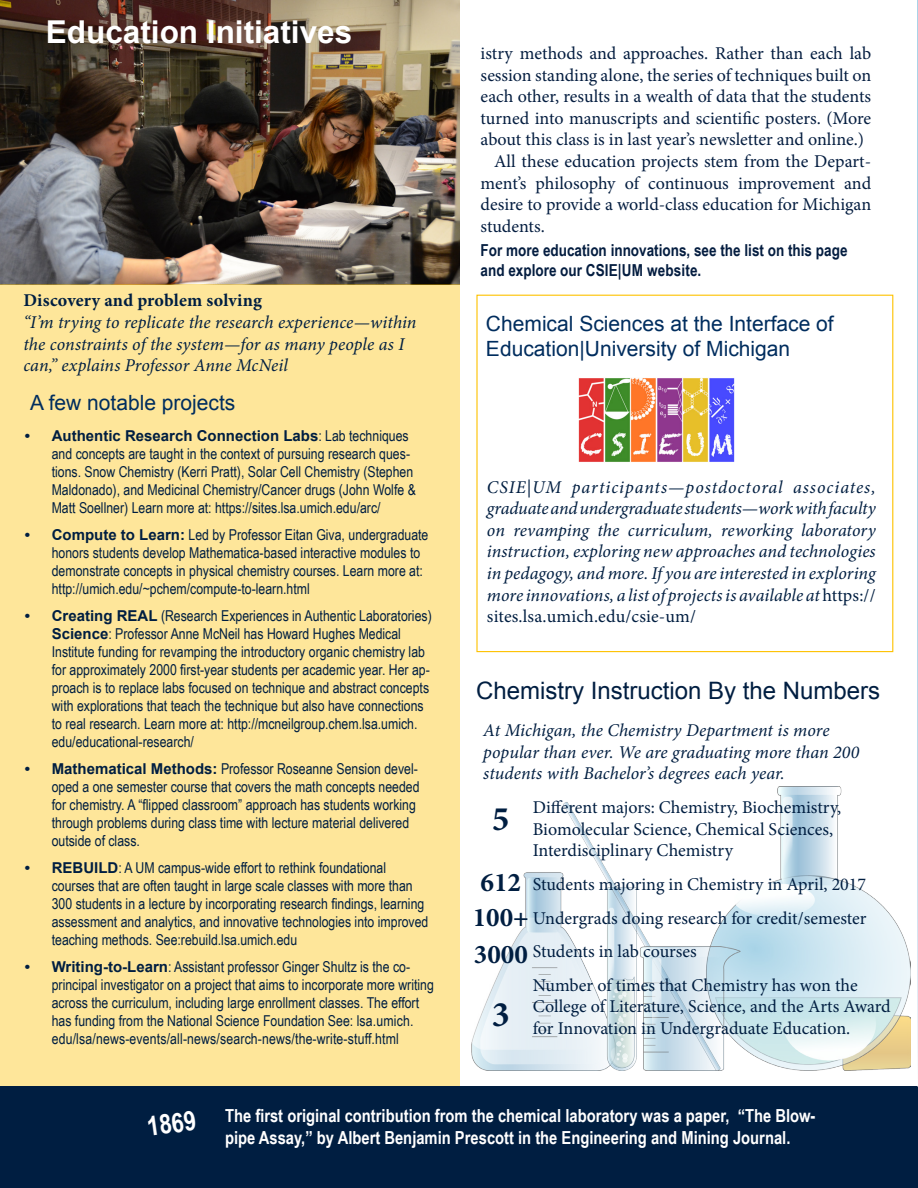
<style>
.page{position:relative;width:918px;height:1188px;background:#fff}
.page>*{position:absolute;margin:0;border:0;box-sizing:border-box;transform-origin:0 0}
.t1{font:700 36px "Minion Pro";color:#001e41}
.t2{font:700 34.5px "Minion Pro";color:#001e41}
.t3{font:700 31.5px "Arial";color:#fff}
.t4{font:700 27px/36.2px "Minion Pro";color:#001e41}
.t5{font:700 27px "Arial Narrow";color:#fff}
.t6{font:24px "Arial";color:#001e41}
.t7{font:21px/25.2px "Arial";color:#002d5e}
.t8{font:italic 18px/21.6px "Minion Pro";color:#001e41}
.t9{font:18px "Minion Pro";letter-spacing:-.005em;color:#041d40}
.t10{font:18px/21.6px "Minion Pro";color:#001e41}
.t11{font:700 18px/21.6px "Arial Narrow";color:#fff}
.t12{font:700 18px "Minion Pro";letter-spacing:.01em;color:#001e41}
.t13{font:700 16.5px/19.8px "Arial Narrow";color:#041d40}
.t14{font:15px/18px "Arial Narrow";color:#001e41}
.t15{font:700 15px "Arial";color:#001e41}
.s1{font-family:"Arial Narrow";font-weight:400}
.s2{font-family:"Arial";font-weight:700}
.s3{font-style:normal}
</style>
<div class="page">
<div style="left:0;top:1086px;width:918px;height:102px;background:#001e41"></div>
<img style="left:0;top:0;width:460px;height:284px">
<div style="left:0;top:284px;width:460px;height:802px;background:#fee69a"></div>
<svg style="left:917px;top:0;width:1px;height:1087px"></svg>
<img style="left:471px;top:786px;width:440px;height:285px">
<img style="left:578px;top:378px;width:156px;height:84px">
<div style="left:476px;top:295px;width:417px;height:357px;border:1px solid #fec200"></div>
<h3 class="t3" style="left:46px;top:11px;width:308px">Education Initiatives</h3>
<p class="t12" style="left:23px;top:288px;width:240px">Discovery and problem solving</p>
<p class="t8" style="left:23px;top:312px;width:395px">“I’m trying to replicate the research experience—within the constraints of the system—for as many people as I can,” explains Professor Anne McNeil</p>
<h3 class="t7" style="left:30px;top:391px;width:207px">A few notable projects</h3>
<p class="t15" style="left:25px;top:426px;width:385px">• Authentic Research Connection Labs<span class="s1">: Lab techniques</span></p>
<p class="t14" style="left:52px;top:444px;width:366px">and concepts are taught in the context of pursuing research ques&shy;tions. Snow Chemistry (Kerri Pratt), Solar Cell Chemistry (Stephen Maldonado), and Medicinal Chemistry/Cancer drugs (John Wolfe &amp; Matt Soellner) Learn more at: https://sites.lsa.umich.edu/arc/</p>
<p class="t14" style="left:52px;top:525px;width:378px;text-indent:-27px"><span class="s2">• Compute to Learn:</span> Led by Professor Eitan Giva, undergraduate honors students develop Mathematica-based interactive modules to demonstrate concepts in physical chemistry courses. Learn more at: http://umich.edu/~pchem/compute-to-learn.html</p>
<p class="t14" style="left:52px;top:606px;width:382px;text-indent:-27px"><span class="s2">• Creating REAL</span> (Research Experiences in Authentic Laboratories)<br><span class="s2">Science</span>: Professor Anne McNeil has Howard Hughes Medical Institute funding for revamping the introductory organic chemistry lab for approximately 2000 first-year students per academic year. Her ap&shy;proach is to replace labs focused on technique and abstract concepts with explorations that teach the technique but also have connections to real research. Learn more at: http://mcneilgroup.chem.lsa.umich. edu/educational-research/</p>
<p class="t14" style="left:52px;top:759px;width:369px;text-indent:-27px"><span class="s2">• Mathematical Methods:</span> Professor Roseanne Sension devel&shy;oped a one semester course that covers the math concepts needed for chemistry. A “flipped classroom” approach has students working through problems during class time with lecture material delivered outside of class.</p>
<p class="t14" style="left:52px;top:858px;width:378px;text-indent:-27px"><span class="s2">• REBUILD</span>: A UM campus-wide effort to rethink foundational courses that are often taught in large scale classes with more than 300 students in a lecture by incorporating research findings, learning assessment and analytics, and innovative technologies into improved teaching methods. See:rebuild.lsa.umich.edu</p>
<p class="t14" style="left:52px;top:957px;width:384px;text-indent:-27px"><span class="s2">• Writing-to-Learn</span>: Assistant professor Ginger Shultz is the co&shy;principal investigator on a project that aims to incorporate more writing across the curriculum, including large enrollment classes. The effort has funding from the National Science Foundation See: lsa.umich. edu/lsa/news-events/all-news/search-news/the-write-stuff.html</p>
<p class="t9" style="left:481px;top:41px;width:392px">istry methods and approaches. Rather than each lab</p>
<p class="t9" style="left:481px;top:63px;width:392px">session standing alone, the series of techniques built on</p>
<p class="t9" style="left:481px;top:84px;width:392px">each other, results in a wealth of data that the students</p>
<p class="t9" style="left:481px;top:106px;width:392px">turned into manuscripts and scientific posters. (More</p>
<p class="t9" style="left:481px;top:128px;width:385px">about this class is in last year’s newsletter and online.)</p>
<p class="t9" style="left:494px;top:149px;width:379px">All these education projects stem from the Depart-</p>
<p class="t9" style="left:481px;top:171px;width:392px">ment’s philosophy of continuous improvement and</p>
<p class="t9" style="left:481px;top:192px;width:392px">desire to provide a world-class education for Michigan</p>
<p class="t9" style="left:481px;top:214px;width:66px">students.</p>
<p class="t13" style="left:481px;top:240px;width:368px">For more education innovations, see the list on this page and explore our CSIE|UM website.</p>
<h3 class="t7" style="left:486px;top:311px;width:349px">Chemical Sciences at the Interface of<br>Education|University of Michigan</h3>
<p class="t8" style="left:487px;top:476px;width:390px;text-align:justify">CSIE|UM participants—postdoctoral associates, graduate and undergraduate students—work with faculty on revamping the curriculum, reworking laboratory instruction, exploring new approaches and technologies in pedagogy, and more. If you are interested in exploring more innovations, a list of projects is available at <span class="s3">https:// sites.lsa.umich.edu/csie-um/</span></p>
<h3 class="t6" style="left:476px;top:675px;width:406px">Chemistry Instruction By the Numbers</h3>
<p class="t8" style="left:483px;top:720px;width:377px">At Michigan, the Chemistry Department is more popular than ever. We are graduating more than 200 students with Bachelor’s degrees each year.</p>
<p class="t10" style="left:533px;top:797px;width:310px">Different majors: Chemistry, Biochemistry,<br>Biomolecular Science, Chemical Sciences,<br>Interdisciplinary Chemistry</p>
<p class="t10" style="left:533px;top:868px;width:335px;line-height:33.6px">Students majoring in Chemistry in April, 2017<br>Undergrads doing research for credit/semester Students in lab courses<br>Number of times that Chemistry has won the</p>
<p class="t10" style="left:533px;top:996px;width:359px">College of Literature, Science, and the Arts Award for Innovation in Undergraduate Education.</p>
<h2 class="t2" style="left:492px;top:794px;width:19px">5</h2>
<h3 class="t4" style="left:473px;top:864px;width:58px">612<br>100+<br>3000</h3>
<h1 class="t1" style="left:492px;top:989px;width:19px">3</h1>
<h3 class="t5" style="left:144px;top:1106px;width:51px;rotate:-8deg">1869</h3>
<p class="t11" style="left:225px;top:1104px;width:592px">The first original contribution from the chemical laboratory was a paper, “The Blow&shy;pipe Assay,” by Albert Benjamin Prescott in the Engineering and Mining Journal.</p>
</div>
